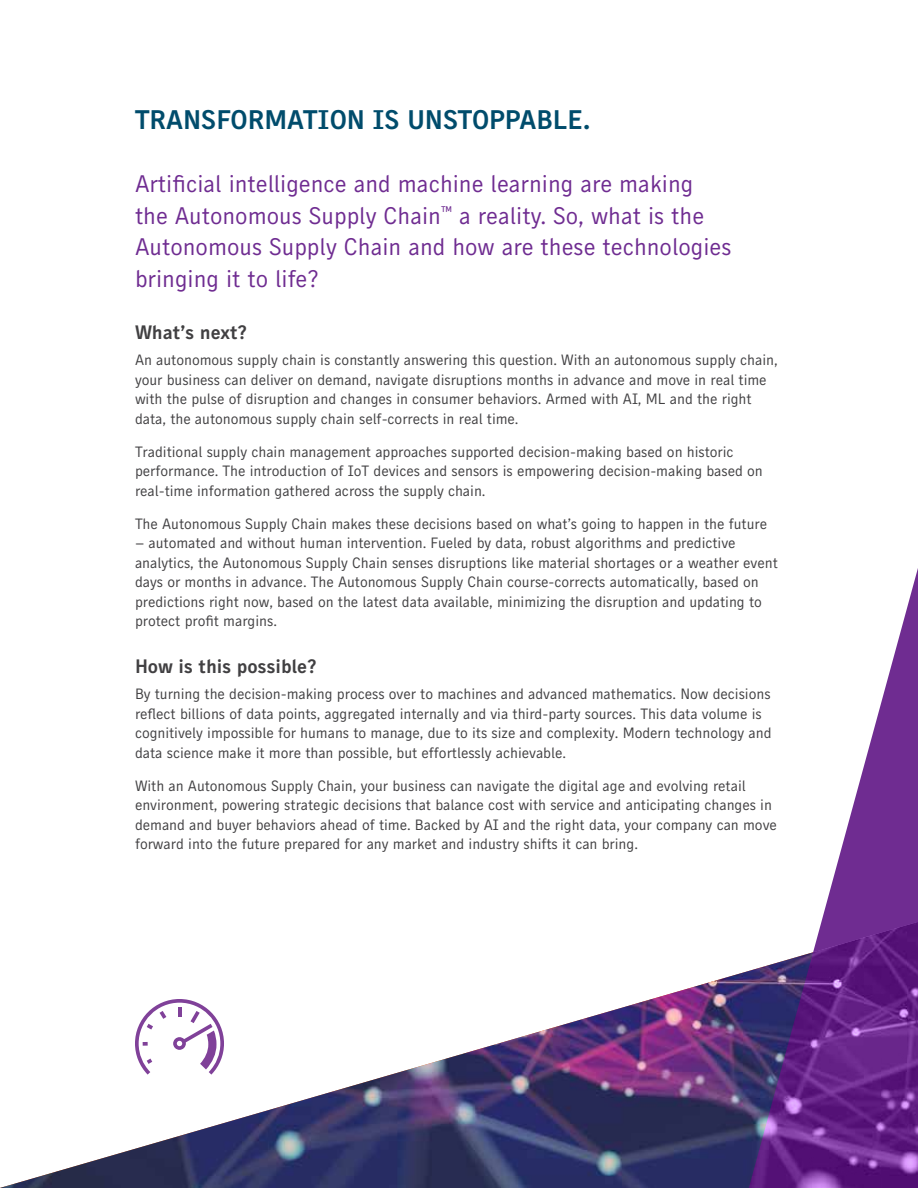
<style>
.page{position:relative;width:918px;height:1188px;background:#fff}
.page>*{position:absolute;margin:0;border:0;box-sizing:border-box;transform-origin:0 0}
.t1{font:27px "Skopex Gothic Bld";color:#004c6c}
.t2{font:24px/31.5px "Skopex Gothic";color:#6f2c91}
.t3{font:19.5px "Skopex Gothic Bld";letter-spacing:-.005em;color:#414042}
.t4{font:15px/19.5px "Skopex Gothic";letter-spacing:-.005em;color:#414042}
</style>
<div class="page">
<svg style="left:822px;top:568px;width:96px;height:350px"></svg>
<img style="left:0;top:921px;width:918px;height:267px">
<svg style="left:135px;top:999px;width:89px;height:76px"></svg>
<h1 class="t1" style="left:135px;top:103px;width:457px">TRANSFORMATION IS UNSTOPPABLE.</h1>
<h2 class="t2" style="left:135px;top:168px;width:598px">Artificial intelligence and machine learning are making the Autonomous Supply Chain<sup>™</sup> a reality. So, what is the Autonomous Supply Chain and how are these technologies bringing it to life?</h2>
<h3 class="t3" style="left:135px;top:320px;width:114px">What’s next?</h3>
<p class="t4" style="left:135px;top:350px;width:644px">An autonomous supply chain is constantly answering this question. With an autonomous supply chain, your business can deliver on demand, navigate disruptions months in advance and move in real time with the pulse of disruption and changes in consumer behaviors. Armed with AI, ML and the right data, the autonomous supply chain self-corrects in real time.</p>
<p class="t4" style="left:135px;top:442px;width:629px">Traditional supply chain management approaches supported decision-making based on historic performance. The introduction of IoT devices and sensors is empowering decision-making based on real-time information gathered across the supply chain.</p>
<p class="t4" style="left:135px;top:514px;width:634px">The Autonomous Supply Chain makes these decisions based on what’s going to happen in the future</p>
<p class="t4" style="left:135px;top:533px;width:644px">– automated and without human intervention. Fueled by data, robust algorithms and predictive analytics, the Autonomous Supply Chain senses disruptions like material shortages or a weather event days or months in advance. The Autonomous Supply Chain course-corrects automatically, based on predictions right now, based on the latest data available, minimizing the disruption and updating to protect profit margins.</p>
<h3 class="t3" style="left:135px;top:654px;width:183px">How is this possible?</h3>
<p class="t4" style="left:135px;top:684px;width:638px">By turning the decision-making process over to machines and advanced mathematics. Now decisions reflect billions of data points, aggregated internally and via third-party sources. This data volume is cognitively impossible for humans to manage, due to its size and complexity. Modern technology and data science make it more than possible, but effortlessly achievable.</p>
<p class="t4" style="left:135px;top:775px;width:643px">With an Autonomous Supply Chain, your business can navigate the digital age and evolving retail environment, powering strategic decisions that balance cost with service and anticipating changes in demand and buyer behaviors ahead of time. Backed by AI and the right data, your company can move forward into the future prepared for any market and industry shifts it can bring.</p>
</div>
